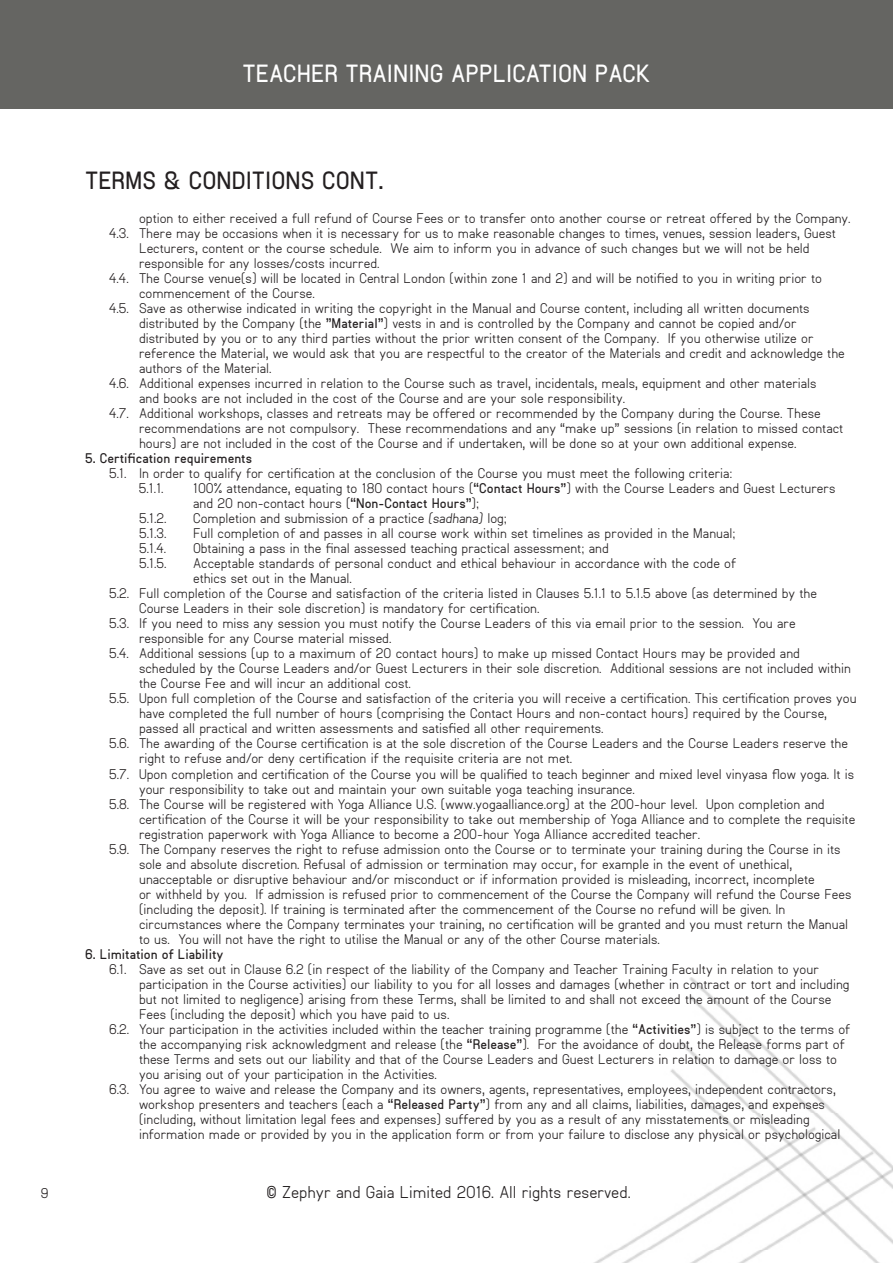
<style>
.page{position:relative;width:893px;height:1263px;background:#fff}
.page>*{position:absolute;margin:0;border:0;box-sizing:border-box;transform-origin:0 0}
.t1{font:600 24px "Manifold CF";color:#fff}
.t2{font:600 24px "Manifold CF";color:#231f20}
.t3{font:16.5px "Manifold CF";color:#231f20}
.t4{font:13.5px/15px "Manifold CF";color:#231f20}
.t5{font:600 13.5px "Manifold CF";color:#231f20}
.s1{font-weight:600}
.s2{font-style:italic}
</style>
<div class="page">
<div style="left:0;top:0;width:893px;height:108px;background:#656562"></div>
<img style="left:594px;top:977px;width:299px;height:286px">
<p class="t4" style="left:41px;top:1186px;width:9px">9</p>
<h1 class="t1" style="left:243px;top:60px;width:409px">TEACHER TRAINING APPLICATION PACK</h1>
<p class="t2" style="left:85px;top:167px;width:300px">TERMS &amp; CONDITIONS CONT.</p>
<p class="t4" style="left:109px;top:212px;width:743px;text-indent:30px">option to either received a full refund of Course Fees or to transfer onto another course or retreat offered by the Company.<br>4.3. There may be occasions when it is necessary for us to make reasonable changes to times, venues, session leaders, Guest</p>
<p class="t4" style="left:139px;top:242px;width:672px">Lecturers, content or the course schedule. We aim to inform you in advance of such changes but we will not be held</p>
<p class="t4" style="left:139px;top:257px;width:242px">responsible for any losses/costs incurred.</p>
<p class="t4" style="left:109px;top:272px;width:714px">4.4. The Course venue(s) will be located in Central London (within zone 1 and 2) and will be notified to you in writing prior to</p>
<p class="t4" style="left:139px;top:287px;width:177px">commencement of the Course.</p>
<p class="t4" style="left:109px;top:302px;width:702px">4.5. Save as otherwise indicated in writing the copyright in the Manual and Course content, including all written documents</p>
<p class="t4" style="left:139px;top:317px;width:659px">distributed by the Company (the <span class="s1">”Material”</span>) vests in and is controlled by the Company and cannot be copied and/or</p>
<p class="t4" style="left:139px;top:332px;width:676px">distributed by you or to any third parties without the prior written consent of the Company. If you otherwise utilize or</p>
<p class="t4" style="left:139px;top:347px;width:707px">reference the Material, we would ask that you are respectful to the creator of the Materials and credit and acknowledge the</p>
<p class="t4" style="left:139px;top:362px;width:134px">authors of the Material.</p>
<p class="t4" style="left:109px;top:377px;width:709px">4.6. Additional expenses incurred in relation to the Course such as travel, incidentals, meals, equipment and other materials</p>
<p class="t4" style="left:139px;top:392px;width:488px">and books are not included in the cost of the Course and are your sole responsibility.</p>
<p class="t4" style="left:109px;top:407px;width:713px">4.7. Additional workshops, classes and retreats may be offered or recommended by the Company during the Course. These</p>
<p class="t4" style="left:139px;top:422px;width:706px">recommendations are not compulsory. These recommendations and any “make up” sessions (in relation to missed contact</p>
<p class="t4" style="left:139px;top:437px;width:659px">hours) are not included in the cost of the Course and if undertaken, will be done so at your own additional expense.</p>
<p class="t5" style="left:85px;top:451px;width:168px">5. Certification requirements</p>
<p class="t4" style="left:109px;top:467px;width:625px">5.1. In order to qualify for certification at the conclusion of the Course you must meet the following criteria:</p>
<p class="t4" style="left:139px;top:482px;width:26px">5.1.1.</p>
<p class="t4" style="left:193px;top:482px;width:644px">100% attendance, equating to 180 contact hours (<span class="s1">“Contact Hours”</span>) with the Course Leaders and Guest Lecturers and 20 non-contact hours (<span class="s1">“Non-Contact Hours”</span>);</p>
<p class="t4" style="left:139px;top:512px;width:29px">5.1.2.</p>
<p class="t4" style="left:193px;top:512px;width:315px">Completion and submission of a practice <span class="s2">(sadhana)</span> log;</p>
<p class="t4" style="left:139px;top:527px;width:29px">5.1.3.</p>
<p class="t4" style="left:193px;top:527px;width:544px">Full completion of and passes in all course work within set timelines as provided in the Manual;</p>
<p class="t4" style="left:139px;top:542px;width:29px">5.1.4.</p>
<p class="t4" style="left:193px;top:542px;width:417px">Obtaining a pass in the final assessed teaching practical assessment; and</p>
<p class="t4" style="left:139px;top:557px;width:29px">5.1.5.</p>
<p class="t4" style="left:193px;top:557px;width:545px">Acceptable standards of personal conduct and ethical behaviour in accordance with the code of</p>
<p class="t4" style="left:193px;top:572px;width:160px">ethics set out in the Manual.</p>
<p class="t4" style="left:109px;top:587px;width:709px">5.2. Full completion of the Course and satisfaction of the criteria listed in Clauses 5.1.1 to 5.1.5 above (as determined by the</p>
<p class="t4" style="left:139px;top:602px;width:402px">Course Leaders in their sole discretion) is mandatory for certification.</p>
<p class="t4" style="left:109px;top:617px;width:688px">5.3. If you need to miss any session you must notify the Course Leaders of this via email prior to the session. You are</p>
<p class="t4" style="left:139px;top:632px;width:254px">responsible for any Course material missed.</p>
<p class="t4" style="left:109px;top:647px;width:692px">5.4. Additional sessions (up to a maximum of 20 contact hours) to make up missed Contact Hours may be provided and</p>
<p class="t4" style="left:139px;top:662px;width:713px">scheduled by the Course Leaders and/or Guest Lecturers in their sole discretion. Additional sessions are not included within</p>
<p class="t4" style="left:139px;top:677px;width:273px">the Course Fee and will incur an additional cost.</p>
<p class="t4" style="left:109px;top:692px;width:749px">5.5. Upon full completion of the Course and satisfaction of the criteria you will receive a certification. This certification proves you</p>
<p class="t4" style="left:139px;top:707px;width:689px">have completed the full number of hours (comprising the Contact Hours and non-contact hours) required by the Course,</p>
<p class="t4" style="left:139px;top:722px;width:466px">passed all practical and written assessments and satisfied all other requirements.</p>
<p class="t4" style="left:109px;top:737px;width:740px">5.6. The awarding of the Course certification is at the sole discretion of the Course Leaders and the Course Leaders reserve the</p>
<p class="t4" style="left:139px;top:752px;width:435px">right to refuse and/or deny certification if the requisite criteria are not met.</p>
<p class="t4" style="left:109px;top:767px;width:747px">5.7. Upon completion and certification of the Course you will be qualified to teach beginner and mixed level vinyasa flow yoga. It is</p>
<p class="t4" style="left:139px;top:782px;width:497px">your responsibility to take out and maintain your own suitable yoga teaching insurance.</p>
<p class="t4" style="left:109px;top:797px;width:717px">5.8. The Course will be registered with Yoga Alliance U.S. (www.yogaalliance.org) at the 200-hour level. Upon completion and</p>
<p class="t4" style="left:139px;top:812px;width:718px">certification of the Course it will be your responsibility to take out membership of Yoga Alliance and to complete the requisite</p>
<p class="t4" style="left:139px;top:827px;width:563px">registration paperwork with Yoga Alliance to become a 200-hour Yoga Alliance accredited teacher.</p>
<p class="t4" style="left:109px;top:842px;width:733px">5.9. The Company reserves the right to refuse admission onto the Course or to terminate your training during the Course in its</p>
<p class="t4" style="left:139px;top:857px;width:655px">sole and absolute discretion. Refusal of admission or termination may occur, for example in the event of unethical,</p>
<p class="t4" style="left:139px;top:872px;width:677px">unacceptable or disruptive behaviour and/or misconduct or if information provided is misleading, incorrect, incomplete</p>
<p class="t4" style="left:139px;top:887px;width:714px">or withheld by you. If admission is refused prior to commencement of the Course the Company will refund the Course Fees</p>
<p class="t4" style="left:139px;top:902px;width:648px">(including the deposit). If training is terminated after the commencement of the Course no refund will be given. In</p>
<p class="t4" style="left:139px;top:917px;width:711px">circumstances where the Company terminates your training, no certification will be granted and you must return the Manual</p>
<p class="t4" style="left:139px;top:932px;width:522px">to us. You will not have the right to utilise the Manual or any of the other Course materials.</p>
<p class="t5" style="left:85px;top:946px;width:140px">6. Limitation of Liability</p>
<p class="t4" style="left:109px;top:962px;width:711px">6.1. Save as set out in Clause 6.2 (in respect of the liability of the Company and Teacher Training Faculty in relation to your</p>
<p class="t4" style="left:139px;top:977px;width:712px">participation in the Course activities) our liability to you for all losses and damages (whether in contract or tort and including</p>
<p class="t4" style="left:139px;top:992px;width:694px">but not limited to negligence) arising from these Terms, shall be limited to and shall not exceed the amount of the Course</p>
<p class="t4" style="left:139px;top:1007px;width:312px">Fees (including the deposit) which you have paid to us.</p>
<p class="t4" style="left:109px;top:1022px;width:743px">6.2. Your participation in the activities included within the teacher training programme (the <span class="s1">“Activities”</span>) is subject to the terms of</p>
<p class="t4" style="left:139px;top:1037px;width:707px">the accompanying risk acknowledgment and release (the <span class="s1">“Release”</span>). For the avoidance of doubt, the Release forms part of</p>
<p class="t4" style="left:139px;top:1052px;width:700px">these Terms and sets out our liability and that of the Course Leaders and Guest Lecturers in relation to damage or loss to</p>
<p class="t4" style="left:139px;top:1067px;width:299px">you arising out of your participation in the Activities.</p>
<p class="t4" style="left:109px;top:1082px;width:728px">6.3. You agree to waive and release the Company and its owners, agents, representatives, employees, independent contractors,</p>
<p class="t4" style="left:139px;top:1097px;width:687px">workshop presenters and teachers (each a <span class="s1">“Released Party”</span>) from any and all claims, liabilities, damages, and expenses</p>
<p class="t4" style="left:139px;top:1112px;width:672px">(including, without limitation legal fees and expenses) suffered by you as a result of any misstatements or misleading</p>
<p class="t4" style="left:139px;top:1127px;width:703px">information made or provided by you in the application form or from your failure to disclose any physical or psychological</p>
<p class="t3" style="left:267px;top:1180px;width:365px">© Zephyr and Gaia Limited 2016. All rights reserved.</p>
</div>
